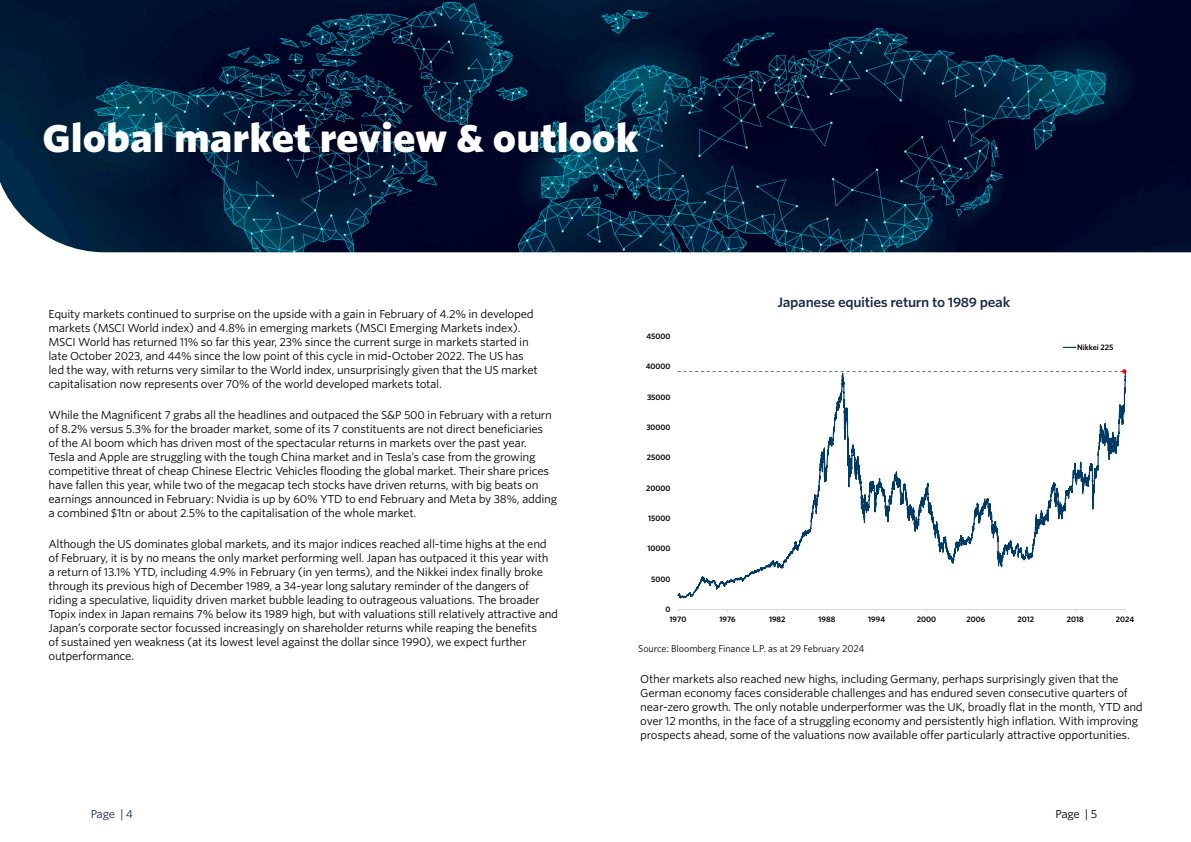
<style>
.page{position:relative;width:1191px;height:842px;background:#fff}
.page>*{position:absolute;margin:0;border:0;box-sizing:border-box;transform-origin:0 0}
.t1{font:900 37px "Whitney S Sm";color:#fff}
.t2{font:600 13px "Whitney S Sm";letter-spacing:-.025em;color:#1c2948}
.t3{font:11px/14px "Whitney S Sm";letter-spacing:-.025em;color:#000}
.t4{font:11px "Whitney S Sm";color:#1c2948}
.t5{font:10px "Whitney";color:#000}
.t6{font:600 8px "Whitney";color:#000}
</style>
<div class="page">
<img style="left:0;top:0;width:1191px;height:252px">
<svg style="left:678px;top:346px;width:448px;height:264px"></svg>
<svg style="left:678px;top:369px;width:448px;height:4px"></svg>
<svg style="left:1063px;top:347px;width:13px;height:1px"></svg>
<h1 class="t1" style="left:43px;top:112px;width:597px">Global market review &amp; outlook</h1>
<p class="t3" style="left:49px;top:307px;width:491px">Equity markets continued to surprise on the upside with a gain in February of 4.2% in developed markets (MSCI World index) and 4.8% in emerging markets (MSCI Emerging Markets index).<br>MSCI World has returned 11% so far this year, 23% since the current surge in markets started in late October 2023, and 44% since the low point of this cycle in mid-October 2022. The US has led the way, with returns very similar to the World index, unsurprisingly given that the US market capitalisation now represents over 70% of the world developed markets total.</p>
<p class="t3" style="left:49px;top:408px;width:510px">While the Magnificent 7 grabs all the headlines and outpaced the S&amp;P 500 in February with a return of 8.2% versus 5.3% for the broader market, some of its 7 constituents are not direct beneficiaries<br>of the AI boom which has driven most of the spectacular returns in markets over the past year.<br>Tesla and Apple are struggling with the tough China market and in Tesla’s case from the growing competitive threat of cheap Chinese Electric Vehicles flooding the global market. Their share prices have fallen this year, while two of the megacap tech stocks have driven returns, with big beats on earnings announced in February: Nvidia is up by 60% YTD to end February and Meta by 38%, adding a combined $1tn or about 2.5% to the capitalisation of the whole market.</p>
<p class="t3" style="left:49px;top:537px;width:511px">Although the US dominates global markets, and its major indices reached all-time highs at the end of February, it is by no means the only market performing well. Japan has outpaced it this year with<br>a return of 13.1% YTD, including 4.9% in February (in yen terms), and the Nikkei index finally broke through its previous high of December 1989, a 34-year long salutary reminder of the dangers of riding a speculative, liquidity driven market bubble leading to outrageous valuations. The broader Topix index in Japan remains 7% below its 1989 high, but with valuations still relatively attractive and Japan’s corporate sector focussed increasingly on shareholder returns while reaping the benefits<br>of sustained yen weakness (at its lowest level against the dollar since 1990), we expect further outperformance.</p>
<p class="t6" style="left:646px;top:331px;width:26px">45000</p>
<p class="t6" style="left:646px;top:361px;width:26px">40000</p>
<p class="t6" style="left:647px;top:392px;width:25px">35000</p>
<p class="t6" style="left:646px;top:422px;width:26px">30000</p>
<p class="t6" style="left:647px;top:452px;width:25px">25000</p>
<p class="t6" style="left:646px;top:482px;width:26px">20000</p>
<p class="t6" style="left:648px;top:513px;width:24px">15000</p>
<p class="t6" style="left:647px;top:543px;width:25px">10000</p>
<p class="t6" style="left:651px;top:573px;width:21px">5000</p>
<p class="t6" style="left:665px;top:604px;width:7px">0</p>
<p class="t2" style="left:777px;top:293px;width:234px">Japanese equities return to 1989 peak</p>
<p class="t6" style="left:1077px;top:342px;width:38px">Nikkei 225</p>
<p class="t6" style="left:669px;top:614px;width:18px">1970</p>
<p class="t6" style="left:719px;top:614px;width:18px">1976</p>
<p class="t6" style="left:769px;top:614px;width:18px">1982</p>
<p class="t6" style="left:818px;top:614px;width:18px">1988</p>
<p class="t6" style="left:868px;top:614px;width:18px">1994</p>
<p class="t6" style="left:916px;top:614px;width:21px">2000</p>
<p class="t6" style="left:966px;top:614px;width:20px">2006</p>
<p class="t6" style="left:1017px;top:614px;width:18px">2012</p>
<p class="t6" style="left:1067px;top:614px;width:18px">2018</p>
<p class="t6" style="left:1115px;top:614px;width:20px">2024</p>
<p class="t5" style="left:638px;top:641px;width:228px">Source: Bloomberg Finance L.P. as at 29 February 2024</p>
<p class="t3" style="left:640px;top:671px;width:504px">Other markets also reached new highs, including Germany, perhaps surprisingly given that the German economy faces considerable challenges and has endured seven consecutive quarters of near-zero growth. The only notable underperformer was the UK, broadly flat in the month, YTD and over 12 months, in the face of a struggling economy and persistently high inflation. With improving prospects ahead, some of the valuations now available offer particularly attractive opportunities.</p>
<p class="t4" style="left:91px;top:806px;width:44px">Page | 4</p>
<p class="t3" style="left:1055px;top:807px;width:43px">Page | 5</p>
</div>
